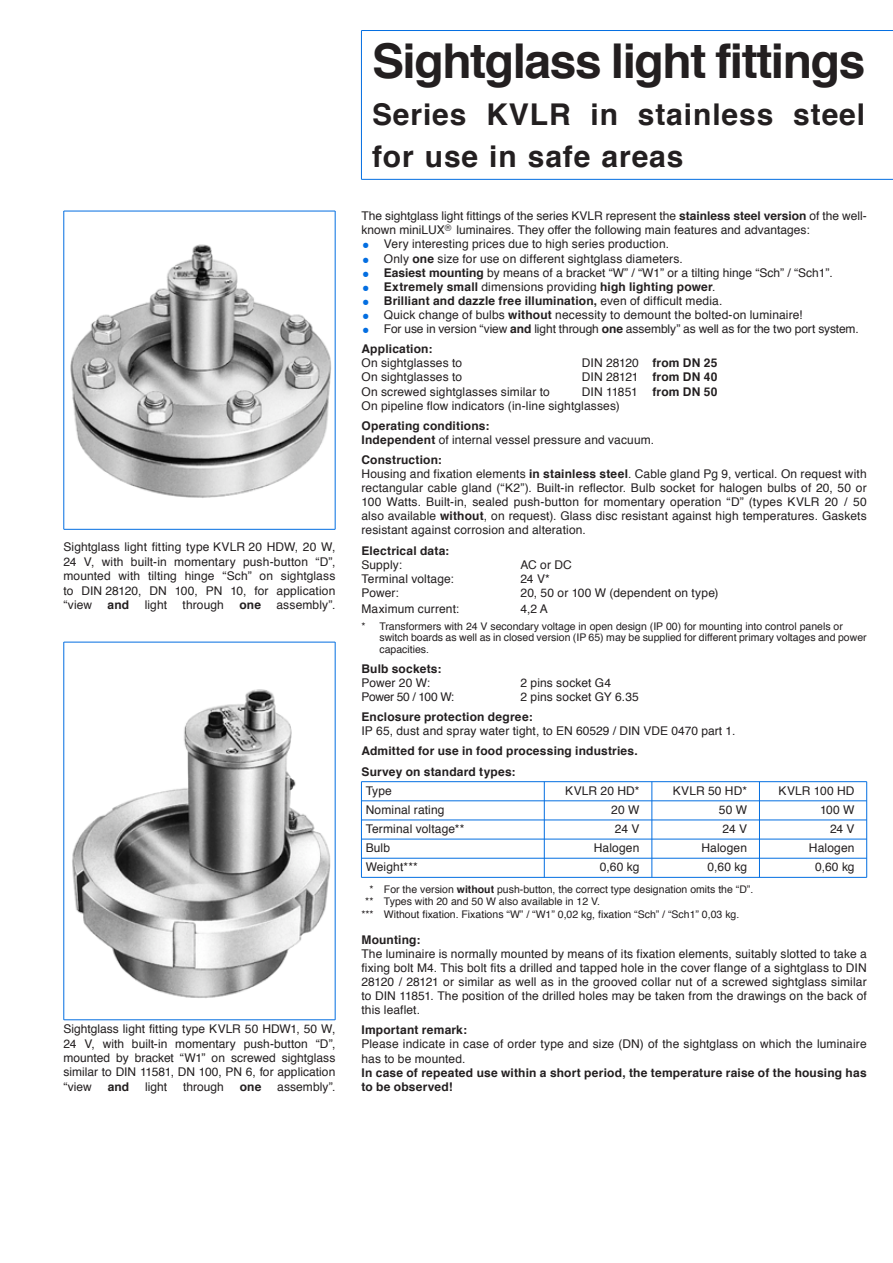
<style>
.page{position:relative;width:893px;height:1263px;background:#fff}
.page>*{position:absolute;margin:0;border:0;box-sizing:border-box;transform-origin:0 0}
.t1{font:700 48px "Helvetica";letter-spacing:-.03em;color:#231f20}
.t2{font:700 30px/42px "Helvetica";letter-spacing:.03em;color:#231f20}
.t3{font:12px/14.1px "Helvetica";letter-spacing:.01em;color:#231f20}
.t4{font:700 12px/20.1px "Helvetica";letter-spacing:.015em;color:#231f20}
.t5{font:12px/20.1px "Helvetica";letter-spacing:-.01em;color:#231f20}
.t6{font:12px "Helvetica";letter-spacing:-.025em;color:#231f20}
.t7{font:10.5px/11.6px "Helvetica";color:#231f20}
.s1{font-weight:700}
.s2{font-size:24px;color:#036ee1}
.s3{font-weight:400;font-size:24px;color:#036ee1}
.s4{font-weight:400}
</style>
<div class="page">
<hr style="left:361px;top:30px;width:532px;height:1px;background:#036ee1">
<hr style="left:361px;top:179px;width:532px;height:1px;background:#036ee1">
<hr style="left:361px;top:31px;width:1px;height:148px;background:#036ee1">
<hr style="left:335px;top:211px;width:1px;height:318px;background:#036ee1">
<hr style="left:63px;top:211px;width:1px;height:318px;background:#036ee1">
<hr style="left:64px;top:529px;width:271px;height:1px;background:#036ee1">
<hr style="left:64px;top:211px;width:271px;height:1px;background:#036ee1">
<hr style="left:335px;top:642px;width:1px;height:378px;background:#036ee1">
<hr style="left:63px;top:642px;width:1px;height:378px;background:#036ee1">
<hr style="left:64px;top:1019px;width:271px;height:1px;background:#036ee1">
<hr style="left:64px;top:642px;width:271px;height:1px;background:#036ee1">
<img style="left:70px;top:244px;width:261px;height:254px">
<img style="left:72px;top:689px;width:259px;height:309px">
<hr style="left:361px;top:781px;width:506px;height:1px;background:#036ee1">
<hr style="left:361px;top:877px;width:506px;height:1px;background:#036ee1">
<hr style="left:361px;top:839px;width:506px;height:1px;background:#036ee1">
<hr style="left:361px;top:858px;width:506px;height:1px;background:#036ee1">
<hr style="left:361px;top:819px;width:506px;height:1px;background:#036ee1">
<hr style="left:361px;top:800px;width:506px;height:1px;background:#036ee1">
<hr style="left:866px;top:782px;width:1px;height:95px;background:#036ee1">
<hr style="left:759px;top:782px;width:1px;height:95px;background:#036ee1">
<hr style="left:651px;top:782px;width:1px;height:95px;background:#036ee1">
<hr style="left:544px;top:782px;width:1px;height:95px;background:#036ee1">
<hr style="left:361px;top:782px;width:1px;height:95px;background:#036ee1">
<p class="t3" style="left:63px;top:540px;width:273px;text-align:justify">Sightglass light fitting type KVLR 20 HDW, 20 W, 24 V, with built-in momentary push-button “D”, mounted with tilting hinge “Sch” on sightglass to DIN 28120, DN 100, PN 10, for application “view</p>
<p class="t4" style="left:108px;top:595px;width:23px">and</p>
<p class="t3" style="left:145px;top:598px;width:24px">light</p>
<p class="t3" style="left:183px;top:598px;width:43px">through</p>
<p class="t4" style="left:239px;top:595px;width:23px">one</p>
<p class="t3" style="left:276px;top:598px;width:60px">assembly”.</p>
<p class="t3" style="left:63px;top:1022px;width:273px;text-align:justify">Sightglass light fitting type KVLR 50 HDW1, 50 W, 24 V, with built-in momentary push-button “D”, mounted by bracket “W1” on screwed sightglass similar to DIN 11581, DN 100, PN 6, for application “view</p>
<p class="t4" style="left:108px;top:1077px;width:23px">and</p>
<p class="t3" style="left:145px;top:1080px;width:24px">light</p>
<p class="t3" style="left:183px;top:1080px;width:42px">through</p>
<p class="t4" style="left:240px;top:1077px;width:23px">one</p>
<p class="t3" style="left:277px;top:1080px;width:60px">assembly”.</p>
<h1 class="t1" style="left:372px;top:22px;width:495px">Sightglass light fittings</h1>
<h2 class="t2" style="left:372px;top:93px;width:495px">Series KVLR in stainless steel for use in safe areas</h2>
<p class="t3" style="left:361px;top:209px;width:507px">The sightglass light fittings of the series KVLR represent the <span class="s1">stainless steel version</span> of the well&shy;known miniLUX<sup>®</sup> luminaires. They offer the following main features and advantages:</p>
<p class="t3" style="left:361px;top:238px;width:309px"><span class="s2">•</span> Very interesting prices due to high series production.</p>
<p class="t3" style="left:361px;top:252px;width:323px"><span class="s2">•</span> Only <span class="s1">one</span> size for use on different sightglass diameters.</p>
<p class="t3" style="left:361px;top:266px;width:473px"><span class="s2">•</span> <span class="s1">Easiest mounting</span> by means of a bracket “W” / “W1” or a tilting hinge “Sch” / “Sch1”.</p>
<p class="t4" style="left:361px;top:277px;width:356px"><span class="s3">•</span> Extremely small <span class="s4">dimensions providing</span> high lighting power<span class="s4">.</span></p>
<p class="t4" style="left:361px;top:291px;width:362px"><span class="s3">•</span> Brilliant and dazzle free illumination, <span class="s4">even of difficult media.</span></p>
<p class="t3" style="left:361px;top:308px;width:443px"><span class="s2">•</span> Quick change of bulbs <span class="s1">without</span> necessity to demount the bolted-on luminaire!</p>
<p class="t5" style="left:361px;top:319px;width:499px"><span class="s2">•</span> For use in version “view <span class="s1">and</span> light through <span class="s1">one</span> assembly” as well as for the two port system.<br><span class="s1">Application:</span></p>
<p class="t3" style="left:361px;top:356px;width:102px">On sightglasses to</p>
<p class="t3" style="left:582px;top:356px;width:137px">DIN 28120 <span class="s1">from DN 25</span></p>
<p class="t3" style="left:361px;top:370px;width:102px">On sightglasses to</p>
<p class="t3" style="left:582px;top:370px;width:137px">DIN 28121 <span class="s1">from DN 40</span></p>
<p class="t3" style="left:361px;top:385px;width:190px">On screwed sightglasses similar to</p>
<p class="t3" style="left:361px;top:385px;width:358px;text-indent:221px">DIN 11851 <span class="s1">from DN 50<br></span>On pipeline flow indicators (in-line sightglasses)</p>
<p class="t3" style="left:361px;top:419px;width:294px"><span class="s1">Operating conditions:<br>Independent</span> of internal vessel pressure and vacuum.</p>
<p class="t3" style="left:361px;top:453px;width:507px"><span class="s1">Construction:<br></span>Housing and fixation elements <span class="s1">in stainless steel</span>. Cable gland Pg 9, vertical. On request with rectangular cable gland (“K2”). Built-in reflector. Bulb socket for halogen bulbs of 20, 50 or 100 Watts. Built-in, sealed push-button for momentary operation “D” (types KVLR 20 / 50 also available <span class="s1">without</span>, on request). Glass disc resistant against high temperatures. Gaskets resistant against corrosion and alteration.</p>
<p class="t4" style="left:361px;top:540px;width:89px">Electrical data:</p>
<p class="t3" style="left:361px;top:558px;width:42px">Supply:</p>
<p class="t3" style="left:520px;top:558px;width:53px">AC or DC</p>
<p class="t3" style="left:361px;top:572px;width:94px">Terminal voltage:</p>
<p class="t3" style="left:520px;top:572px;width:31px">24 V*</p>
<p class="t3" style="left:361px;top:586px;width:39px">Power:</p>
<p class="t3" style="left:520px;top:586px;width:200px">20, 50 or 100 W (dependent on type)</p>
<p class="t3" style="left:361px;top:602px;width:99px">Maximum current:</p>
<p class="t3" style="left:520px;top:602px;width:29px">4,2 A</p>
<p class="t7" style="left:379px;top:620px;width:489px;text-indent:-18px">* Transformers with 24 V secondary voltage in open design (IP 00) for mounting into control panels or switch boards as well as in closed version (IP 65) may be supplied for different primary voltages and power capacities.</p>
<p class="t4" style="left:361px;top:659px;width:81px">Bulb sockets:</p>
<p class="t3" style="left:361px;top:676px;width:70px">Power 20 W:</p>
<p class="t3" style="left:520px;top:676px;width:92px">2 pins socket G4</p>
<p class="t6" style="left:361px;top:688px;width:94px">Power 50 / 100 W:</p>
<p class="t3" style="left:520px;top:690px;width:120px">2 pins socket GY 6.35</p>
<p class="t4" style="left:361px;top:707px;width:173px">Enclosure protection degree:</p>
<p class="t3" style="left:361px;top:724px;width:376px">IP 65, dust and spray water tight, to EN 60529 / DIN VDE 0470 part 1.</p>
<p class="t4" style="left:361px;top:741px;width:278px">Admitted for use in food processing industries.<br>Survey on standard types:</p>
<p class="t3" style="left:366px;top:784px;width:28px">Type</p>
<p class="t3" style="left:565px;top:784px;width:76px">KVLR 20 HD*</p>
<p class="t3" style="left:673px;top:784px;width:76px">KVLR 50 HD*</p>
<p class="t3" style="left:778px;top:784px;width:78px">KVLR 100 HD</p>
<p class="t3" style="left:366px;top:803px;width:80px">Nominal rating</p>
<p class="t3" style="left:611px;top:803px;width:30px">20 W</p>
<p class="t3" style="left:719px;top:803px;width:30px">50 W</p>
<p class="t3" style="left:820px;top:803px;width:36px">100 W</p>
<p class="t3" style="left:366px;top:822px;width:100px">Terminal voltage**</p>
<p class="t3" style="left:615px;top:822px;width:26px">24 V</p>
<p class="t3" style="left:722px;top:822px;width:26px">24 V</p>
<p class="t3" style="left:830px;top:822px;width:26px">24 V</p>
<p class="t3" style="left:366px;top:841px;width:26px">Bulb</p>
<p class="t3" style="left:594px;top:841px;width:47px">Halogen</p>
<p class="t3" style="left:701px;top:841px;width:47px">Halogen</p>
<p class="t3" style="left:809px;top:841px;width:47px">Halogen</p>
<p class="t3" style="left:366px;top:860px;width:54px">Weight***</p>
<p class="t3" style="left:600px;top:860px;width:41px">0,60 kg</p>
<p class="t3" style="left:707px;top:860px;width:41px">0,60 kg</p>
<p class="t3" style="left:815px;top:860px;width:41px">0,60 kg</p>
<p class="t7" style="left:369px;top:883px;width:385px">* For the version <span class="s1">without</span> push-button, the correct type designation omits the “D”.</p>
<p class="t7" style="left:365px;top:896px;width:236px">** Types with 20 and 50 W also available in 12 V.</p>
<p class="t7" style="left:361px;top:908px;width:379px">*** Without fixation. Fixations “W” / “W1” 0,02 kg, fixation “Sch” / “Sch1” 0,03 kg.</p>
<p class="t4" style="left:361px;top:930px;width:61px">Mounting:</p>
<p class="t3" style="left:361px;top:947px;width:507px;text-align:justify">The luminaire is normally mounted by means of its fixation elements, suitably slotted to take a fixing bolt M4. This bolt fits a drilled and tapped hole in the cover flange of a sightglass to DIN 28120 / 28121 or similar as well as in the grooved collar nut of a screwed sightglass similar to DIN 11851. The position of the drilled holes may be taken from the drawings on the back of this leaflet.</p>
<p class="t4" style="left:361px;top:1020px;width:107px">Important remark:</p>
<p class="t3" style="left:361px;top:1037px;width:507px">Please indicate in case of order type and size (DN) of the sightglass on which the luminaire has to be mounted.</p>
<p class="t4" style="left:361px;top:1065px;width:507px;line-height:14.1px">In case of repeated use within a short period, the temperature raise of the housing has to be observed!</p>
</div>
